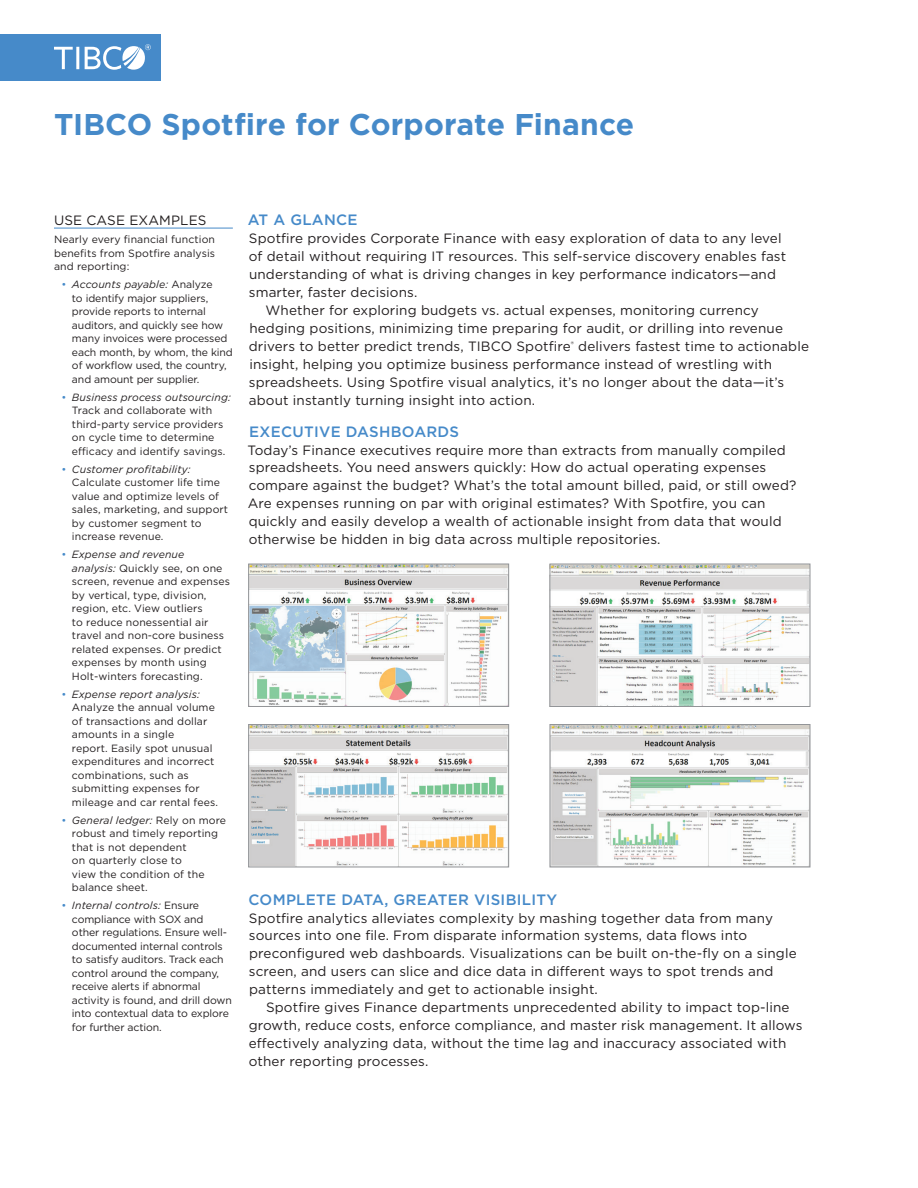
<style>
.page{position:relative;width:918px;height:1188px;background:#fff}
.page>*{position:absolute;margin:0;border:0;box-sizing:border-box;transform-origin:0 0}
.t1{font:700 30px "Gotham";letter-spacing:.005em;color:#468ac9}
.t2{font:500 15px "Gotham";letter-spacing:.02em;color:#468ac9}
.t3{font:13.5px/18px "Gotham";letter-spacing:.01em;color:#231f20}
.t4{font:10.5px/13.5px "Gotham";letter-spacing:.01em;color:#231f20}
.t5{font:10.5px/13.5px "Gotham";letter-spacing:-.01em;color:#231f20}
.s1{color:#468ac9}
.s2{font-style:italic}
</style>
<div class="page">
<hr style="left:54px;top:228px;width:179px;height:1px;background:#468ac9">
<img style="left:250px;top:566px;width:257px;height:139px">
<div style="left:248px;top:564px;width:261px;height:143px;border:1px solid #939598"></div>
<img style="left:250px;top:726px;width:257px;height:139px">
<div style="left:248px;top:724px;width:261px;height:143px;border:1px solid #939598"></div>
<img style="left:552px;top:726px;width:256px;height:139px">
<div style="left:550px;top:724px;width:260px;height:143px;border:1px solid #939598"></div>
<img style="left:552px;top:566px;width:256px;height:139px">
<div style="left:550px;top:564px;width:260px;height:143px;border:1px solid #939598"></div>
<div style="left:0;top:35px;width:161px;height:46px;background:#468ac9"></div>
<svg style="left:54px;top:47px;width:25px;height:22px"></svg>
<svg style="left:85px;top:44px;width:66px;height:26px"></svg>
<h1 class="t1" style="left:54px;top:104px;width:582px">TIBCO Spotfire for Corporate Finance</h1>
<p class="t3" style="left:54px;top:211px;width:154px">USE CASE EXAMPLES</p>
<p class="t4" style="left:54px;top:232px;width:163px;text-align:justify">Nearly every financial function benefits from Spotfire analysis and reporting:</p>
<p class="t5" style="left:72px;top:277px;width:162px;text-indent:-10px"><span class="s1">•</span> <span class="s2">Accounts payable:</span> Analyze<br>to identify major suppliers, provide reports to internal auditors, and quickly see how many invoices were processed each month, by whom, the kind of workflow used, the country, and amount per supplier.</p>
<p class="t4" style="left:72px;top:390px;width:160px;text-indent:-11px"><span class="s1">•</span> <span class="s2">Business process outsourcing:<br></span>Track and collaborate with third-party service providers on cycle time to determine efficacy and identify savings.</p>
<p class="t4" style="left:72px;top:462px;width:158px;text-indent:-10px"><span class="s1">•</span> <span class="s2">Customer profitability:<br></span>Calculate customer life time value and optimize levels of sales, marketing, and support by customer segment to increase revenue.</p>
<p class="t4" style="left:72px;top:547px;width:159px;text-indent:-10px"><span class="s1">•</span> <span class="s2">Expense and revenue analysis:</span> Quickly see, on one screen, revenue and expenses by vertical, type, division, region, etc. View outliers<br>to reduce nonessential air travel and non-core business related expenses. Or predict expenses by month using<br>Holt-winters forecasting.</p>
<p class="t4" style="left:72px;top:687px;width:148px;text-indent:-10px"><span class="s1">•</span> <span class="s2">Expense report analysis:<br></span>Analyze the annual volume of transactions and dollar amounts in a single<br>report. Easily spot unusual expenditures and incorrect combinations, such as submitting expenses for mileage and car rental fees.</p>
<p class="t4" style="left:72px;top:813px;width:156px;text-indent:-10px"><span class="s1">•</span> <span class="s2">General ledger:</span> Rely on more robust and timely reporting that is not dependent<br>on quarterly close to<br>view the condition of the balance sheet.</p>
<p class="t5" style="left:72px;top:898px;width:161px;text-indent:-10px"><span class="s1">•</span> <span class="s2">Internal controls:</span> Ensure compliance with SOX and other regulations. Ensure well&shy;documented internal controls to satisfy auditors. Track each control around the company, receive alerts if abnormal activity is found, and drill down into contextual data to explore for further action.</p>
<p class="t2" style="left:248px;top:210px;width:111px">AT A GLANCE</p>
<p class="t3" style="left:249px;top:229px;width:534px">Spotfire provides Corporate Finance with easy exploration of data to any level</p>
<p class="t3" style="left:249px;top:247px;width:539px">of detail without requiring IT resources. This self-service discovery enables fast</p>
<p class="t3" style="left:249px;top:265px;width:528px">understanding of what is driving changes in key performance indicators—and</p>
<p class="t3" style="left:249px;top:283px;width:170px">smarter, faster decisions.</p>
<p class="t3" style="left:266px;top:301px;width:495px">Whether for exploring budgets vs. actual expenses, monitoring currency</p>
<p class="t3" style="left:249px;top:319px;width:535px">hedging positions, minimizing time preparing for audit, or drilling into revenue</p>
<p class="t3" style="left:249px;top:337px;width:562px">drivers to better predict trends, TIBCO Spotfire<sup>®</sup> delivers fastest time to actionable</p>
<p class="t3" style="left:249px;top:355px;width:524px">insight, helping you optimize business performance instead of wrestling with</p>
<p class="t3" style="left:249px;top:373px;width:537px">spreadsheets. Using Spotfire visual analytics, it’s no longer about the data—it’s</p>
<p class="t3" style="left:249px;top:391px;width:288px">about instantly turning insight into action.</p>
<p class="t2" style="left:249px;top:421px;width:211px">EXECUTIVE DASHBOARDS</p>
<p class="t3" style="left:248px;top:440px;width:550px">Today’s Finance executives require more than extracts from manually compiled spreadsheets. You need answers quickly: How do actual operating expenses compare against the budget? What’s the total amount billed, paid, or still owed?<br>Are expenses running on par with original estimates? With Spotfire, you can quickly and easily develop a wealth of actionable insight from data that would otherwise be hidden in big data across multiple repositories.</p>
<p class="t2" style="left:249px;top:889px;width:310px">COMPLETE DATA, GREATER VISIBILITY</p>
<p class="t3" style="left:249px;top:908px;width:549px">Spotfire analytics alleviates complexity by mashing together data from many sources into one file. From disparate information systems, data flows into preconfigured web dashboards. Visualizations can be built on-the-fly on a single screen, and users can slice and dice data in different ways to spot trends and patterns immediately and get to actionable insight.</p>
<p class="t3" style="left:249px;top:998px;width:555px;text-indent:17px">Spotfire gives Finance departments unprecedented ability to impact top-line growth, reduce costs, enforce compliance, and master risk management. It allows effectively analyzing data, without the time lag and inaccuracy associated with other reporting processes.</p>
</div>
